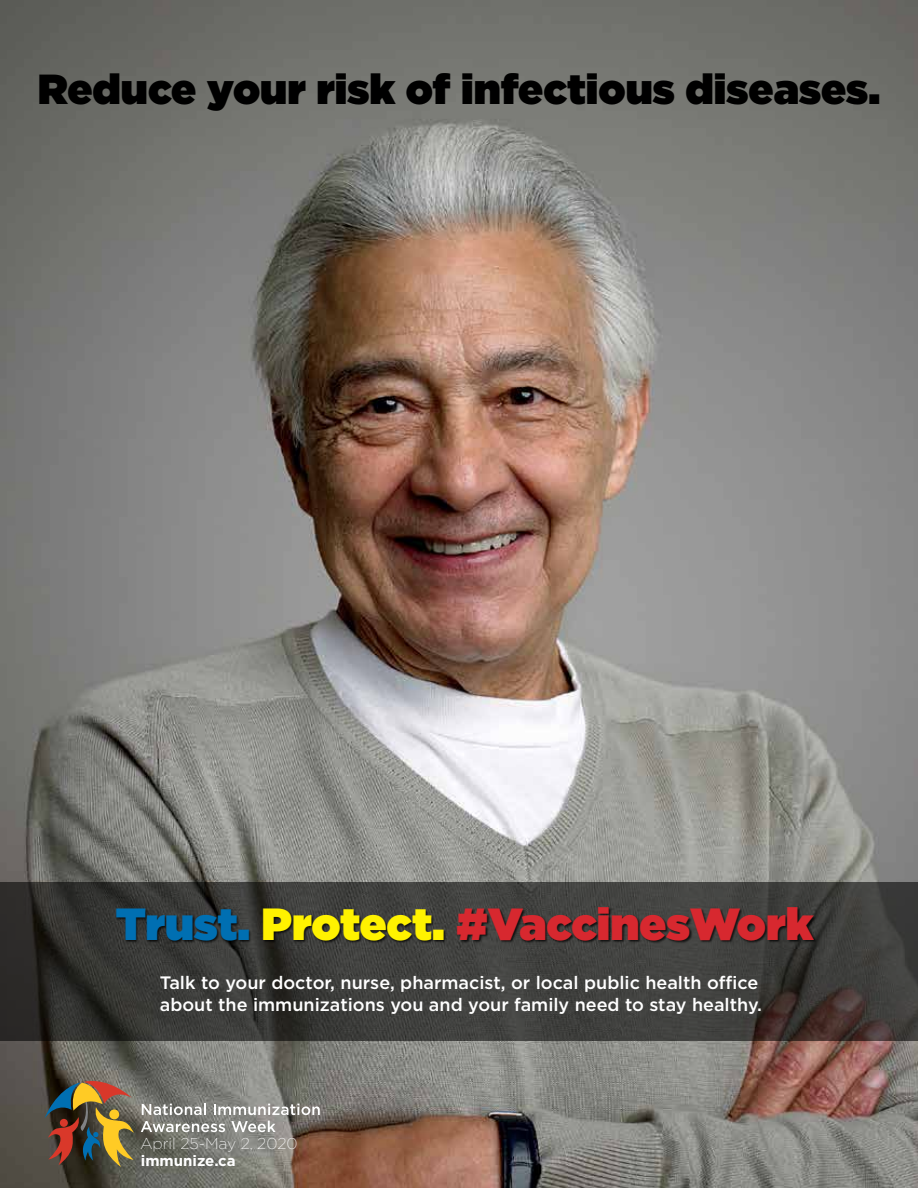
<style>
.page{position:relative;width:918px;height:1188px;background:#fff}
.page>*{position:absolute;margin:0;border:0;box-sizing:border-box;transform-origin:0 0}
.t1{font:900 45px "Gotham";color:#d7282f}
.t2{font:900 42px "Gotham";color:#000}
.t3{font:500 18px/21.6px "Gotham";color:#fff}
.t4{font:200 15.75px "Gotham";color:#fff}
.t5{font:700 15px "Gotham";color:#fff}
.s1{color:#006fb2}
.s2{color:#fff200}
</style>
<div class="page">
<img style="left:0;top:0;width:918px;height:1188px">
<svg style="left:45px;top:1076px;width:89px;height:91px;background:#715b3d"></svg>
<svg style="left:142px;top:1104px;width:64px;height:11px"></svg>
<svg style="left:214px;top:1104px;width:106px;height:11px"></svg>
<svg style="left:141px;top:1121px;width:84px;height:11px"></svg>
<svg style="left:231px;top:1121px;width:45px;height:11px"></svg>
<svg style="left:0;top:882px;width:918px;height:159px;background:#3b3a38"></svg>
<div style="left:116px;top:907px;width:702px;height:37px;background:#000;opacity:.75"></div>
<h2 class="t2" style="left:38px;top:59px;width:844px">Reduce your risk of infectious diseases.</h2>
<h1 class="t1" style="left:116px;top:892px;width:699px"><span class="s1">Trust.</span> <span class="s2">Protect.</span> #VaccinesWork</h1>
<p class="t3" style="left:160px;top:972px;width:604px">Talk to your doctor, nurse, pharmacist, or local public health office about the immunizations you and your family need to stay healthy.</p>
<p class="t4" style="left:140px;top:1134px;width:159px">April 25-May 2, 2020</p>
<p class="t5" style="left:141px;top:1150px;width:96px">immunize.ca</p>
</div>
